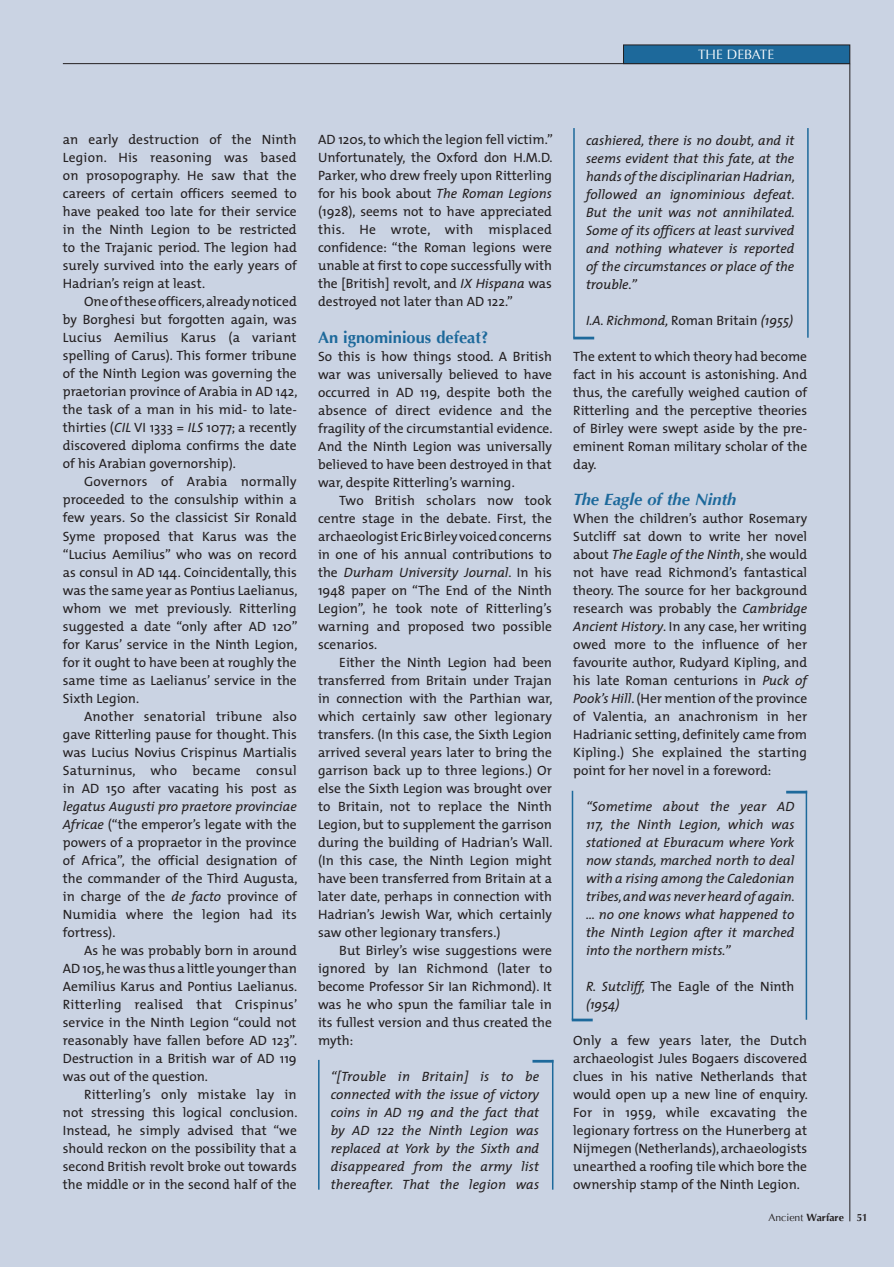
<style>
.page{position:relative;width:894px;height:1267px;background:#fff}
.page>*{position:absolute;margin:0;border:0;box-sizing:border-box;transform-origin:0 0}
.t1{font:700 16.5px "Optima";color:#1d699b}
.t2{font:italic 700 16.5px "Optima";color:#1d699b}
.t3{font:13.5px/18px "The Mix";color:#231f20;text-align:justify}
.t4{font:italic 13.5px/18px "The Mix";color:#231f20;text-align:justify}
.t5{font:13.5px "Optima";color:#fff}
.t6{font:700 10.5px "Optima";color:#231f20}
.s1{font-style:italic}
.s2{font-style:normal}
.s3{font-weight:400}
</style>
<div class="page">
<div style="left:0;top:0;width:894px;height:1266px;background:#cad3e3"></div>
<hr style="left:63px;top:63px;width:786px;height:1px;background:#231f20">
<div style="left:623px;top:45px;width:227px;height:19px;background:#1d699b"></div>
<div style="left:623px;top:45px;width:227px;height:19px;border:1px solid #231f20"></div>
<hr style="left:849px;top:64px;width:1px;height:1157px;background:#231f20">
<hr style="left:552px;top:1059px;width:2px;height:130px;background:#1d699b">
<hr style="left:318px;top:1059px;width:2px;height:130px;background:#1d699b">
<hr style="left:532px;top:1060px;width:21px;height:2px;background:#1d699b">
<hr style="left:807px;top:128px;width:2px;height:209px;background:#1d699b">
<hr style="left:573px;top:128px;width:2px;height:209px;background:#1d699b">
<hr style="left:573px;top:337px;width:21px;height:2px;background:#1d699b">
<hr style="left:805px;top:790px;width:2px;height:229px;background:#1d699b">
<hr style="left:571px;top:790px;width:2px;height:229px;background:#1d699b">
<hr style="left:786px;top:791px;width:21px;height:2px;background:#1d699b">
<hr style="left:572px;top:1018px;width:21px;height:2px;background:#1d699b">
<p class="t5" style="left:698px;top:47px;width:78px">The Debate</p>
<p class="t3" style="left:63px;top:130px;width:235px">an early destruction of the Ninth Legion. His reasoning was based on prosopography. He saw that the careers of certain officers seemed to have peaked too late for their service in the Ninth Legion to be restricted to the Trajanic period. The legion had surely survived into the early years of Hadrian’s reign at least.</p>
<p class="t3" style="left:63px;top:292px;width:236px;text-indent:21px">One of these officers, already noticed by Borghesi but forgotten again, was Lucius Aemilius Karus (a variant spelling of Carus). This former tribune of the Ninth Legion was governing the praetorian province of Arabia in AD 142, the task of a man in his mid- to late&shy;thirties (<span class="s1">CIL</span> VI 1333 = <span class="s1">ILS</span> 1077; a recently discovered diploma confirms the date of his Arabian governorship).</p>
<p class="t3" style="left:63px;top:472px;width:236px;text-indent:21px">Governors of Arabia normally proceeded to the consulship within a few years. So the classicist Sir Ronald Syme proposed that Karus was the “Lucius Aemilius” who was on record as consul in AD 144. Coincidentally, this was the same year as Pontius Laelianus, whom we met previously. Ritterling suggested a date “only after AD 120” for Karus’ service in the Ninth Legion, for it ought to have been at roughly the same time as Laelianus’ service in the Sixth Legion.</p>
<p class="t3" style="left:63px;top:706px;width:235px;text-indent:21px">Another senatorial tribune also gave Ritterling pause for thought. This was Lucius Novius Crispinus Martialis Saturninus, who became consul in AD 150 after vacating his post as</p>
<p class="t3" style="left:63px;top:796px;width:236px"><span class="s1">legatus Augusti pro praetore provinciae Africae</span> (“the emperor’s legate with the powers of a propraetor in the province of Africa”, the official designation of the commander of the Third Augusta, in charge of the <span class="s1">de facto</span> province of Numidia where the legion had its fortress).</p>
<p class="t3" style="left:63px;top:940px;width:236px;text-indent:21px">As he was probably born in around AD 105, he was thus a little younger than Aemilius Karus and Pontius Laelianus.<br>Ritterling realised that Crispinus’ service in the Ninth Legion “could not reasonably have fallen before AD 123”.<br>Destruction in a British war of AD 119 was out of the question.</p>
<p class="t3" style="left:63px;top:1084px;width:236px;text-indent:21px">Ritterling’s only mistake lay in not stressing this logical conclusion.<br>Instead, he simply advised that “we should reckon on the possibility that a second British revolt broke out towards the middle or in the second half of the</p>
<p class="t3" style="left:318px;top:130px;width:236px">AD 120s, to which the legion fell victim.” Unfortunately, the Oxford don H.M.D.<br>Parker, who drew freely upon Ritterling for his book about <span class="s1">The Roman Legions </span>(1928), seems not to have appreciated this. He wrote, with misplaced confidence: “the Roman legions were unable at first to cope successfully with the [British] revolt, and <span class="s1">IX Hispana</span> was destroyed not later than AD 122.”</p>
<p class="t1" style="left:318px;top:327px;width:172px">An ignominious defeat?</p>
<p class="t3" style="left:318px;top:346px;width:236px">So this is how things stood. A British war was universally believed to have occurred in AD 119, despite both the absence of direct evidence and the fragility of the circumstantial evidence.<br>And the Ninth Legion was universally believed to have been destroyed in that war, despite Ritterling’s warning.</p>
<p class="t3" style="left:318px;top:490px;width:235px;text-indent:21px">Two British scholars now took centre stage in the debate. First, the archaeologist Eric Birley voiced concerns in one of his annual contributions to the <span class="s1">Durham University Journal</span>. In his 1948 paper on “The End of the Ninth Legion”, he took note of Ritterling’s warning and proposed two possible scenarios.</p>
<p class="t3" style="left:318px;top:652px;width:236px;text-indent:21px">Either the Ninth Legion had been transferred from Britain under Trajan in connection with the Parthian war, which certainly saw other legionary transfers. (In this case, the Sixth Legion arrived several years later to bring the garrison back up to three legions.) Or else the Sixth Legion was brought over to Britain, not to replace the Ninth Legion, but to supplement the garrison during the building of Hadrian’s Wall. (In this case, the Ninth Legion might have been transferred from Britain at a later date, perhaps in connection with Hadrian’s Jewish War, which certainly saw other legionary transfers.)</p>
<p class="t3" style="left:318px;top:940px;width:235px;text-indent:21px">But Birley’s wise suggestions were ignored by Ian Richmond (later to become Professor Sir Ian Richmond). It was he who spun the familiar tale in its fullest version and thus created the myth:</p>
<p class="t4" style="left:331px;top:1066px;width:210px">“[Trouble in Britain] is to be connected with the issue of victory coins in AD 119 and the fact that by AD 122 the Ninth Legion was replaced at York by the Sixth and disappeared from the army list thereafter. That the legion was</p>
<p class="t4" style="left:586px;top:130px;width:211px">cashiered, there is no doubt, and it seems evident that this fate, at the hands of the disciplinarian Hadrian, followed an ignominious defeat.<br>But the unit was not annihilated.<br>Some of its officers at least survived and nothing whatever is reported of the circumstances or place of the trouble.”</p>
<p class="t4" style="left:586px;top:310px;width:209px">I.A. Richmond, <span class="s2">Roman Britain</span> (1955)</p>
<p class="t3" style="left:573px;top:346px;width:235px">The extent to which theory had become fact in his account is astonishing. And thus, the carefully weighed caution of Ritterling and the perceptive theories of Birley were swept aside by the pre&shy;eminent Roman military scholar of the day.</p>
<p class="t2" style="left:573px;top:489px;width:165px">The Eagle of the Ninth</p>
<p class="t3" style="left:573px;top:508px;width:235px">When the children’s author Rosemary Sutcliff sat down to write her novel about <span class="s1">The Eagle of the Ninth</span>, she would not have read Richmond’s fantastical theory. The source for her background research was probably the <span class="s1">Cambridge Ancient History</span>. In any case, her writing owed more to the influence of her favourite author, Rudyard Kipling, and his late Roman centurions in <span class="s1">Puck of Pook’s Hill</span>. (Her mention of the province of Valentia, an anachronism in her Hadrianic setting, definitely came from Kipling.) She explained the starting point for her novel in a foreword:</p>
<p class="t4" style="left:586px;top:796px;width:210px">“Sometime about the year AD 117, the Ninth Legion, which was stationed at Eburacum where York now stands, marched north to deal with a rising among the Caledonian tribes, and was never heard of again. … no one knows what happened to the Ninth Legion after it marched into the northern mists.”</p>
<p class="t3" style="left:586px;top:976px;width:210px"><span class="s1">R. Sutcliff,</span> The Eagle of the Ninth <span class="s1">(1954)</span></p>
<p class="t3" style="left:573px;top:1030px;width:236px">Only a few years later, the Dutch archaeologist Jules Bogaers discovered clues in his native Netherlands that would open up a new line of enquiry.<br>For in 1959, while excavating the legionary fortress on the Hunerberg at Nijmegen (Netherlands), archaeologists unearthed a roofing tile which bore the ownership stamp of the Ninth Legion.</p>
<p class="t6" style="left:768px;top:1211px;width:101px"><span class="s3">Ancient</span> Warfare 51</p>
</div>
